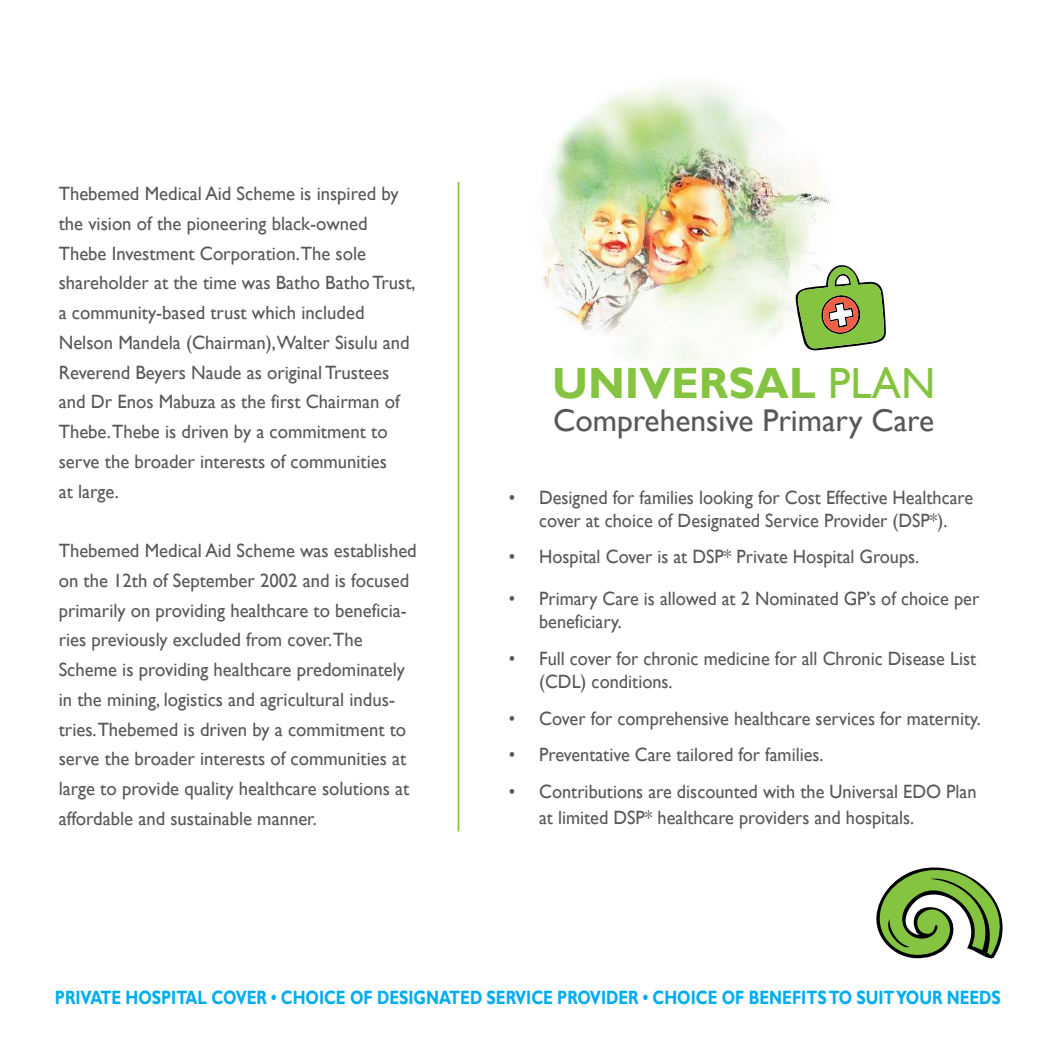
<style>
.page{position:relative;width:1042px;height:1042px;background:#fff}
.page>*{position:absolute;margin:0;border:0;box-sizing:border-box;transform-origin:0 0}
.t1{font:700 43.75px "Gill Sans";color:#84c440}
.t2{font:31.5px "Gill Sans";color:#57585a}
.t3{font:19.25px/29.8px "Gill Sans";color:#57585a}
.t4{font:19.25px/36.8px "Gill Sans";color:#57585a;scale:.95 1}
.t5{font:700 19.25px "Gill Sans";color:#00adef;scale:.8 1}
.s1{font-weight:400}
</style>
<div class="page">
<img style="left:542px;top:83px;width:289px;height:280px">
<svg style="left:795px;top:264px;width:91px;height:87px"></svg>
<hr style="left:458px;top:182px;width:1px;height:649px;background:#84c440">
<svg style="left:876px;top:867px;width:127px;height:92px"></svg>
<p class="t3" style="left:59px;top:180px;width:358px">Thebemed Medical Aid Scheme is inspired by the vision of the pioneering black-owned Thebe Investment Corporation.The sole shareholder at the time was Batho Batho Trust, a community-based trust which included Nelson Mandela (Chairman),Walter Sisulu and Reverend Beyers Naude as original Trustees and Dr Enos Mabuza as the first Chairman of Thebe.Thebe is driven by a commitment to serve the broader interests of communities<br>at large.</p>
<p class="t3" style="left:59px;top:537px;width:360px">Thebemed Medical Aid Scheme was established on the 12th of September 2002 and is focused primarily on providing healthcare to beneficia&shy;ries previously excluded from cover.The Scheme is providing healthcare predominately in the mining, logistics and agricultural indus&shy;tries.Thebemed is driven by a commitment to serve the broader interests of communities at large to provide quality healthcare solutions at affordable and sustainable manner.</p>
<h1 class="t1" style="left:552px;top:365px;width:385px">UNIVERSAL <span class="s1">PLAN</span></h1>
<h2 class="t2" style="left:553px;top:407px;width:383px">Comprehensive Primary Care</h2>
<p class="t4" style="left:509px;top:487px;width:490px;line-height:22.8px;text-align:center">ï Designed for families looking for Cost Effective Healthcare cover at choice of Designated Service Provider (DSP*).</p>
<p class="t4" style="left:509px;top:537px;width:496px;line-height:42px">ï Hospital Cover is at DSP* Private Hospital Groups.<br>ï Primary Care is allowed at 2 Nominated GP’s of choice per</p>
<p class="t4" style="left:509px;top:605px;width:493px;text-indent:30px">beneficiary.<br>ï Full cover for chronic medicine for all Chronic Disease List</p>
<p class="t4" style="left:509px;top:664px;width:498px;text-indent:30px">(CDL) conditions.<br>ï Cover for comprehensive healthcare services for maternity. ï Preventative Care tailored for families.<br>ï Contributions are discounted with the Universal EDO Plan</p>
<p class="t4" style="left:539px;top:801px;width:396px">at limited DSP* healthcare providers and hospitals.</p>
<p class="t5" style="left:55px;top:989px;width:1184px">PRIVATE HOSPITAL COVER ï CHOICE OF DESIGNATED SERVICE PROVIDER ï CHOICE OF BENEFITS TO SUIT YOUR NEEDS</p>
</div>
